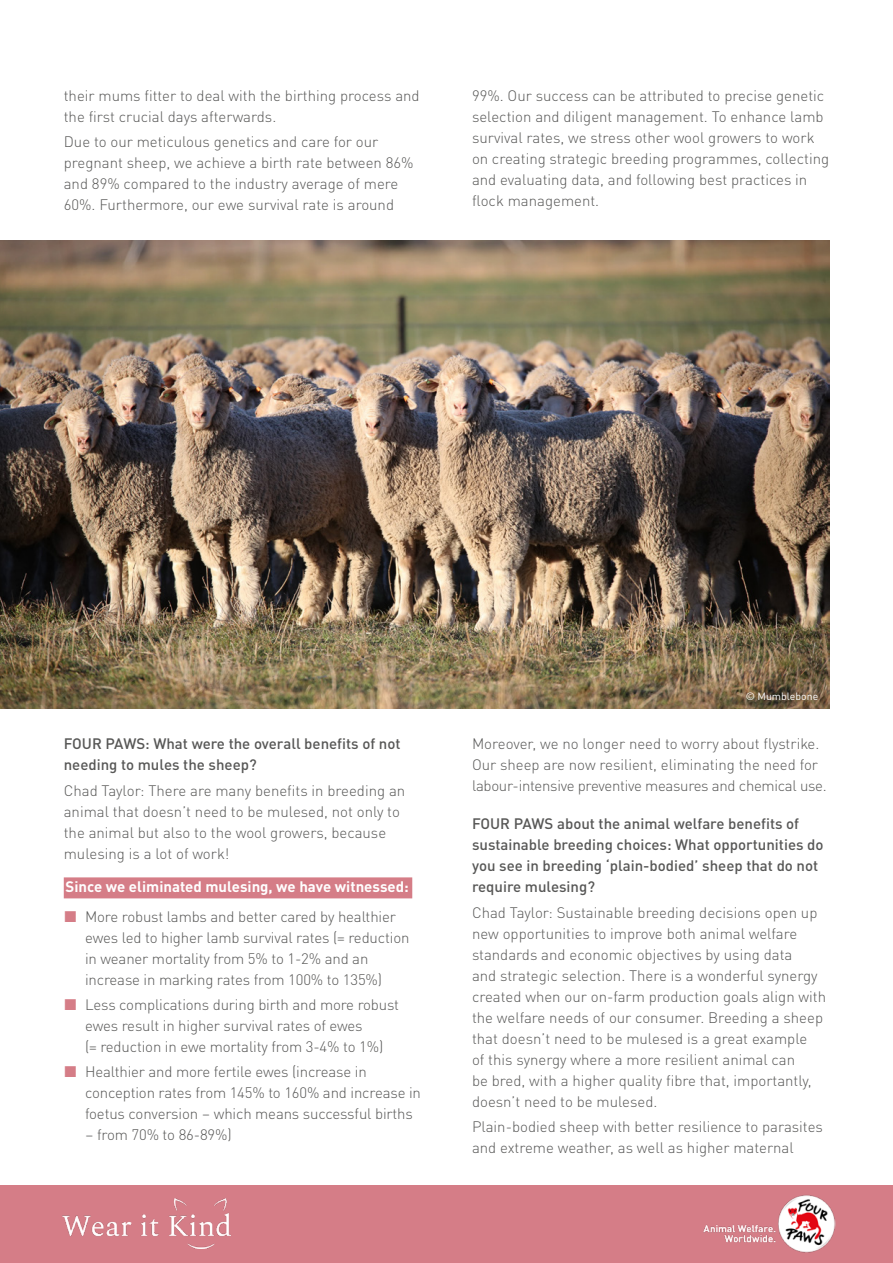
<style>
.page{position:relative;width:893px;height:1263px;background:#fff}
.page>*{position:absolute;margin:0;border:0;box-sizing:border-box;transform-origin:0 0}
.copy{font:300 15px/21px "DIN Pro";color:#575756}
.copy_medium{font:500 15px/21px "DIN Pro";color:#575756}
.copy-2{font:700 15px "DIN Pro";color:#fff}
.copyrights{font:10.5px "DIN Pro";color:#fff}
</style>
<div class="page">
<div style="left:0;top:1185px;width:893px;height:78px;background:#d57d87"></div>
<img style="left:62px;top:1198px;width:168px;height:50px">
<img style="left:703px;top:1195px;width:132px;height:57px">
<img style="left:0;top:241px;width:829px;height:467px">
<div style="left:64px;top:877px;width:348px;height:21px;background:#d57d87"></div>
<p class="copy" style="left:64px;top:84px;width:357px">their mums fitter to deal with the birthing process and the first crucial days afterwards.</p>
<p class="copy" style="left:64px;top:130px;width:351px">Due to our meticulous genetics and care for our pregnant sheep, we achieve a birth rate between 86% and 89% compared to the industry average of mere 60%. Furthermore, our ewe survival rate is around</p>
<p class="copy" style="left:472px;top:84px;width:359px">99%. Our success can be attributed to precise genetic selection and diligent management. To enhance lamb survival rates, we stress other wool growers to work on creating strategic breeding programmes, collecting and evaluating data, and following best practices in flock management.</p>
<p class="copy_medium" style="left:64px;top:732px;width:338px">FOUR PAWS: What were the overall benefits of not needing to mules the sheep?</p>
<p class="copy" style="left:64px;top:779px;width:343px">Chad Taylor: There are many benefits in breeding an animal that doesn’t need to be mulesed, not only to the animal but also to the wool growers, because mulesing is a lot of work!</p>
<p class="copy-2" style="left:66px;top:875px;width:345px">Since we eliminated mulesing, we have witnessed:</p>
<p class="copy" style="left:85px;top:905px;width:326px">More robust lambs and better cared by healthier ewes led to higher lamb survival rates (= reduction in weaner mortality from 5% to 1-2% and an increase in marking rates from 100% to 135%)</p>
<p class="copy" style="left:85px;top:993px;width:316px">Less complications during birth and more robust ewes result in higher survival rates of ewes<br>(= reduction in ewe mortality from 3-4% to 1%)</p>
<p class="copy" style="left:85px;top:1060px;width:337px">Healthier and more fertile ewes (increase in conception rates from 145% to 160% and increase in foetus conversion – which means successful births</p>
<p class="copy" style="left:85px;top:1123px;width:148px">– from 70% to 86-89%)</p>
<p class="copyrights" style="left:746px;top:688px;width:74px">© Mumblebone</p>
<p class="copy" style="left:472px;top:732px;width:356px">Moreover, we no longer need to worry about flystrike.<br>Our sheep are now resilient, eliminating the need for labour-intensive preventive measures and chemical use.</p>
<p class="copy_medium" style="left:472px;top:812px;width:353px">FOUR PAWS about the animal welfare benefits of sustainable breeding choices: What opportunities do you see in breeding ‘plain-bodied’ sheep that do not require mulesing?</p>
<p class="copy" style="left:472px;top:901px;width:356px">Chad Taylor: Sustainable breeding decisions open up new opportunities to improve both animal welfare standards and economic objectives by using data<br>and strategic selection. There is a wonderful synergy created when our on-farm production goals align with the welfare needs of our consumer. Breeding a sheep that doesn’t need to be mulesed is a great example<br>of this synergy where a more resilient animal can<br>be bred, with a higher quality fibre that, importantly, doesn’t need to be mulesed.</p>
<p class="copy" style="left:472px;top:1115px;width:352px">Plain-bodied sheep with better resilience to parasites and extreme weather, as well as higher maternal</p>
</div>
